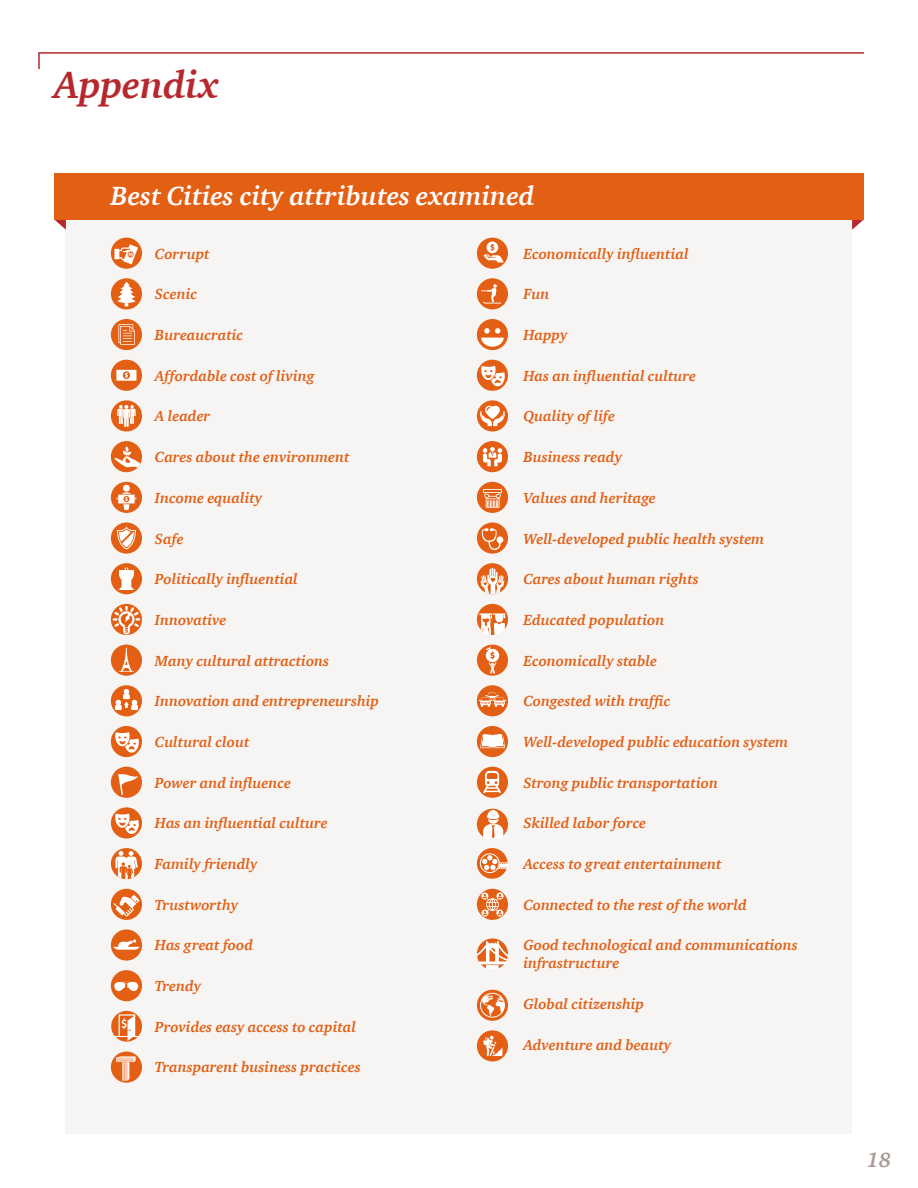
<style>
.page{position:relative;width:918px;height:1188px;background:#fff}
.page>*{position:absolute;margin:0;border:0;box-sizing:border-box;transform-origin:0 0}
.t1{font:italic 700 39px "ITC Charter Com";letter-spacing:-.01em;color:#b6282d}
.t2{font:italic 700 27px "ITC Charter Com";color:#fff}
.t3{font:italic 700 21px "ITC Charter Com";color:#a99b95}
.t4{font:italic 700 15px/18px "ITC Charter Com";color:#e25f14}
</style>
<div class="page">
<div style="left:66px;top:178px;width:786px;height:956px;background:#f6f5f4"></div>
<svg style="left:54px;top:219px;width:12px;height:11px"></svg>
<svg style="left:852px;top:219px;width:12px;height:11px"></svg>
<div style="left:54px;top:173px;width:810px;height:46px;background:#e25f14"></div>
<div style="left:111px;top:238px;width:31px;height:31px;background:#e25f14;border-radius:50%"></div>
<svg style="left:114px;top:244px;width:24px;height:20px"></svg>
<div style="left:477px;top:238px;width:31px;height:31px;background:#e25f14;border-radius:50%"></div>
<svg style="left:484px;top:242px;width:20px;height:20px"></svg>
<div style="left:111px;top:645px;width:31px;height:31px;background:#e25f14;border-radius:50%"></div>
<svg style="left:119px;top:646px;width:15px;height:26px"></svg>
<div style="left:477px;top:645px;width:31px;height:31px;background:#e25f14;border-radius:50%"></div>
<svg style="left:485px;top:647px;width:15px;height:27px"></svg>
<div style="left:111px;top:441px;width:31px;height:31px;background:#e25f14;border-radius:50%"></div>
<svg style="left:113px;top:446px;width:29px;height:25px"></svg>
<div style="left:477px;top:441px;width:31px;height:31px;background:#e25f14;border-radius:50%"></div>
<svg style="left:483px;top:447px;width:19px;height:19px"></svg>
<div style="left:111px;top:848px;width:31px;height:31px;background:#e25f14;border-radius:50%"></div>
<svg style="left:115px;top:851px;width:23px;height:28px"></svg>
<div style="left:477px;top:848px;width:31px;height:31px;background:#e25f14;border-radius:50%"></div>
<svg style="left:480px;top:853px;width:28px;height:20px"></svg>
<div style="left:111px;top:278px;width:31px;height:31px;background:#e25f14;border-radius:50%"></div>
<svg style="left:117px;top:281px;width:19px;height:26px"></svg>
<div style="left:477px;top:278px;width:31px;height:31px;background:#e25f14;border-radius:50%"></div>
<svg style="left:481px;top:284px;width:20px;height:20px"></svg>
<div style="left:111px;top:685px;width:31px;height:31px;background:#e25f14;border-radius:50%"></div>
<svg style="left:115px;top:689px;width:23px;height:21px"></svg>
<div style="left:477px;top:685px;width:31px;height:31px;background:#e25f14;border-radius:50%"></div>
<svg style="left:479px;top:693px;width:27px;height:14px"></svg>
<div style="left:111px;top:482px;width:31px;height:31px;background:#e25f14;border-radius:50%"></div>
<svg style="left:116px;top:485px;width:21px;height:25px"></svg>
<div style="left:477px;top:482px;width:31px;height:31px;background:#e25f14;border-radius:50%"></div>
<svg style="left:483px;top:489px;width:19px;height:19px"></svg>
<div style="left:111px;top:889px;width:31px;height:31px;background:#e25f14;border-radius:50%"></div>
<svg style="left:114px;top:895px;width:25px;height:22px"></svg>
<div style="left:477px;top:889px;width:31px;height:31px;background:#e25f14;border-radius:50%"></div>
<svg style="left:481px;top:892px;width:23px;height:25px"></svg>
<div style="left:111px;top:319px;width:31px;height:31px;background:#e25f14;border-radius:50%"></div>
<svg style="left:119px;top:324px;width:16px;height:21px"></svg>
<div style="left:477px;top:319px;width:31px;height:31px;background:#e25f14;border-radius:50%"></div>
<svg style="left:481px;top:328px;width:23px;height:19px"></svg>
<div style="left:111px;top:726px;width:31px;height:31px;background:#e25f14;border-radius:50%"></div>
<svg style="left:115px;top:732px;width:24px;height:21px"></svg>
<div style="left:477px;top:726px;width:31px;height:31px;background:#e25f14;border-radius:50%"></div>
<svg style="left:480px;top:734px;width:25px;height:20px"></svg>
<div style="left:111px;top:522px;width:31px;height:32px;background:#e25f14;border-radius:50%"></div>
<svg style="left:117px;top:527px;width:19px;height:23px"></svg>
<svg style="left:477px;top:522px;width:31px;height:32px"></svg>
<svg style="left:482px;top:528px;width:21px;height:22px"></svg>
<div style="left:111px;top:929px;width:31px;height:32px;background:#e25f14;border-radius:50%"></div>
<svg style="left:113px;top:939px;width:27px;height:11px"></svg>
<svg style="left:477px;top:938px;width:31px;height:31px"></svg>
<div style="left:111px;top:360px;width:31px;height:31px;background:#e25f14;border-radius:50%"></div>
<svg style="left:116px;top:370px;width:20px;height:11px"></svg>
<div style="left:477px;top:360px;width:31px;height:31px;background:#e25f14;border-radius:50%"></div>
<svg style="left:481px;top:366px;width:24px;height:20px"></svg>
<div style="left:111px;top:767px;width:31px;height:31px;background:#e25f14;border-radius:50%"></div>
<svg style="left:118px;top:773px;width:20px;height:22px"></svg>
<div style="left:477px;top:767px;width:31px;height:31px;background:#e25f14;border-radius:50%"></div>
<svg style="left:483px;top:771px;width:18px;height:22px"></svg>
<div style="left:111px;top:563px;width:31px;height:31px;background:#e25f14;border-radius:50%"></div>
<svg style="left:117px;top:567px;width:18px;height:23px"></svg>
<div style="left:477px;top:563px;width:31px;height:31px;background:#e25f14;border-radius:50%"></div>
<svg style="left:481px;top:568px;width:23px;height:26px"></svg>
<div style="left:111px;top:970px;width:31px;height:31px;background:#e25f14;border-radius:50%"></div>
<svg style="left:114px;top:982px;width:25px;height:9px"></svg>
<div style="left:477px;top:990px;width:31px;height:31px;background:#e25f14;border-radius:50%"></div>
<svg style="left:480px;top:993px;width:25px;height:25px"></svg>
<div style="left:111px;top:400px;width:31px;height:32px;background:#e25f14;border-radius:50%"></div>
<svg style="left:117px;top:405px;width:19px;height:22px"></svg>
<svg style="left:477px;top:400px;width:31px;height:32px"></svg>
<svg style="left:480px;top:406px;width:25px;height:20px"></svg>
<svg style="left:111px;top:807px;width:31px;height:32px"></svg>
<svg style="left:115px;top:814px;width:24px;height:20px"></svg>
<svg style="left:477px;top:809px;width:31px;height:30px"></svg>
<svg style="left:111px;top:604px;width:31px;height:31px"></svg>
<svg style="left:113px;top:606px;width:27px;height:28px"></svg>
<svg style="left:477px;top:604px;width:31px;height:31px"></svg>
<svg style="left:111px;top:1011px;width:31px;height:31px"></svg>
<svg style="left:113px;top:1014px;width:26px;height:27px"></svg>
<div style="left:477px;top:1030px;width:31px;height:32px;background:#e25f14;border-radius:50%"></div>
<svg style="left:483px;top:1036px;width:19px;height:20px"></svg>
<div style="left:111px;top:1052px;width:31px;height:31px;background:#e25f14;border-radius:50%"></div>
<svg style="left:116px;top:1056px;width:20px;height:24px"></svg>
<svg style="left:38px;top:52px;width:826px;height:18px"></svg>
<p class="t1" style="left:54px;top:61px;width:166px">Appendix</p>
<p class="t2" style="left:111px;top:179px;width:425px">Best Cities city attributes examined</p>
<p class="t4" style="left:155px;top:244px;width:56px">Corrupt</p>
<p class="t4" style="left:155px;top:285px;width:44px">Scenic</p>
<p class="t4" style="left:155px;top:326px;width:90px">Bureaucratic</p>
<p class="t4" style="left:155px;top:367px;width:161px">Affordable cost of living</p>
<p class="t4" style="left:155px;top:407px;width:57px">A leader</p>
<p class="t4" style="left:155px;top:448px;width:196px">Cares about the environment</p>
<p class="t4" style="left:155px;top:489px;width:109px">Income equality</p>
<p class="t4" style="left:155px;top:529px;width:30px">Safe</p>
<p class="t4" style="left:155px;top:570px;width:144px">Politically influential</p>
<p class="t4" style="left:155px;top:611px;width:73px">Innovative</p>
<p class="t4" style="left:155px;top:651px;width:176px">Many cultural attractions</p>
<p class="t4" style="left:155px;top:692px;width:226px">Innovation and entrepreneurship</p>
<p class="t4" style="left:155px;top:733px;width:96px">Cultural clout</p>
<p class="t4" style="left:155px;top:773px;width:137px">Power and influence</p>
<p class="t4" style="left:155px;top:814px;width:174px">Has an influential culture</p>
<p class="t4" style="left:155px;top:855px;width:104px">Family friendly</p>
<p class="t4" style="left:155px;top:895px;width:85px">Trustworthy</p>
<p class="t4" style="left:155px;top:936px;width:100px">Has great food</p>
<p class="t4" style="left:155px;top:977px;width:48px">Trendy</p>
<p class="t4" style="left:155px;top:1017px;width:203px">Provides easy access to capital</p>
<p class="t4" style="left:155px;top:1058px;width:207px">Transparent business practices</p>
<p class="t4" style="left:523px;top:244px;width:167px">Economically influential</p>
<p class="t4" style="left:523px;top:285px;width:27px">Fun</p>
<p class="t4" style="left:523px;top:326px;width:46px">Happy</p>
<p class="t4" style="left:523px;top:367px;width:174px">Has an influential culture</p>
<p class="t4" style="left:523px;top:407px;width:93px">Quality of life</p>
<p class="t4" style="left:523px;top:448px;width:100px">Business ready</p>
<p class="t4" style="left:523px;top:489px;width:134px">Values and heritage</p>
<p class="t4" style="left:523px;top:529px;width:243px">Well-developed public health system</p>
<p class="t4" style="left:523px;top:570px;width:177px">Cares about human rights</p>
<p class="t4" style="left:523px;top:611px;width:142px">Educated population</p>
<p class="t4" style="left:523px;top:651px;width:135px">Economically stable</p>
<p class="t4" style="left:523px;top:692px;width:149px">Congested with traffic</p>
<p class="t4" style="left:523px;top:733px;width:267px">Well-developed public education system</p>
<p class="t4" style="left:523px;top:773px;width:196px">Strong public transportation</p>
<p class="t4" style="left:523px;top:814px;width:124px">Skilled labor force</p>
<p class="t4" style="left:523px;top:855px;width:200px">Access to great entertainment</p>
<p class="t4" style="left:523px;top:895px;width:225px">Connected to the rest of the world</p>
<p class="t4" style="left:523px;top:936px;width:276px">Good technological and communications infrastructure</p>
<p class="t4" style="left:523px;top:995px;width:122px">Global citizenship</p>
<p class="t4" style="left:523px;top:1035px;width:150px">Adventure and beauty</p>
<h3 class="t3" style="left:867px;top:1147px;width:26px">18</h3>
</div>
